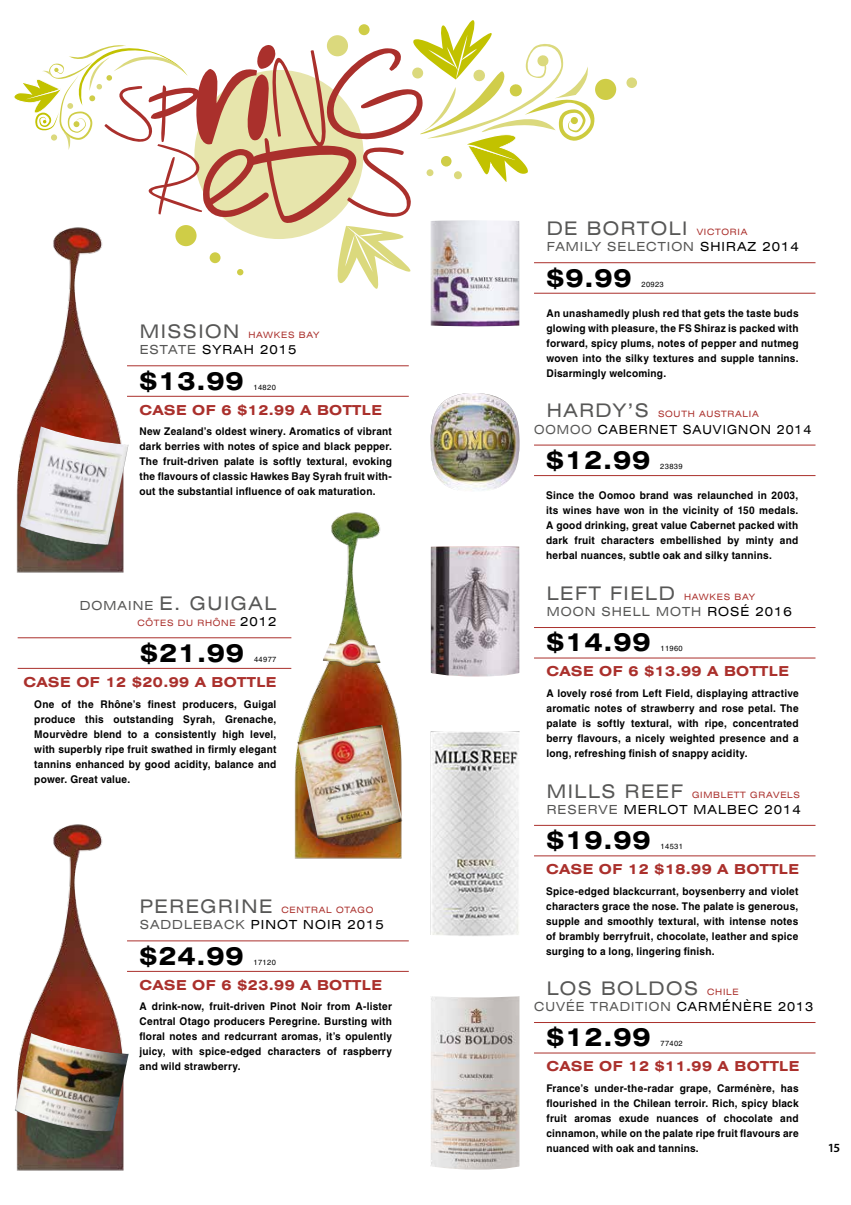
<style>
.page{position:relative;width:851px;height:1205px;background:#fff}
.page>*{position:absolute;margin:0;border:0;box-sizing:border-box;transform-origin:0 0}
.t1{font:700 expanded 25px "Swiss 721 BT";letter-spacing:.03em;color:#000}
.t2{font:expanded 18.75px "Swiss 721 BT";letter-spacing:.08em;color:#575756}
.t3{font:700 expanded 13.75px "Swiss 721 BT";letter-spacing:.03em;color:#aa302c}
.t4{font:expanded 12.5px "Swiss 721 BT";letter-spacing:.08em;color:#575756}
.t5{font:expanded 12.5px "Swiss 721 BT";letter-spacing:.08em;color:#000}
.t6{font:expanded 12.5px "Swiss 721 BT";letter-spacing:.08em;color:#000;scale:.95 1}
.t7{font:600 12.5px "Myriad Pro";color:#000}
.t8{font:700 10.62px/15px "Helvetica";letter-spacing:.02em;color:#000;text-align:justify;scale:.95 1}
.t9{font:expanded 8.75px "Swiss 721 BT";letter-spacing:.08em;color:#aa302c}
.t10{font:7.5px "Helvetica";letter-spacing:.05em;color:#000}
.s1{font-size:18.75px;color:#575756}
.s2{color:#575756}
.s3{font-size:12.5px}
.s4{font-size:12.5px;color:#000}
.s5{font-size:8.75px;color:#aa302c}
.s6{color:#000}
</style>
<div class="page">
<img style="left:430px;top:996px;width:89px;height:173px">
<img style="left:16px;top:824px;width:116px;height:347px">
<img style="left:287px;top:512px;width:116px;height:347px">
<img style="left:430px;top:731px;width:89px;height:205px">
<img style="left:430px;top:546px;width:89px;height:130px">
<img style="left:16px;top:291px;width:116px;height:282px">
<img style="left:20px;top:426px;width:108px;height:119px">
<hr style="left:534px;top:293px;width:281px;height:1px;background:#aa302c">
<hr style="left:534px;top:262px;width:281px;height:1px;background:#aa302c">
<hr style="left:534px;top:657px;width:281px;height:1px;background:#aa302c">
<hr style="left:534px;top:627px;width:281px;height:1px;background:#aa302c">
<hr style="left:534px;top:1052px;width:281px;height:1px;background:#aa302c">
<hr style="left:534px;top:1022px;width:281px;height:1px;background:#aa302c">
<hr style="left:534px;top:475px;width:281px;height:1px;background:#aa302c">
<hr style="left:534px;top:445px;width:281px;height:1px;background:#aa302c">
<hr style="left:534px;top:855px;width:281px;height:1px;background:#aa302c">
<hr style="left:534px;top:825px;width:281px;height:1px;background:#aa302c">
<div style="left:594px;top:79px;width:22px;height:21px;background:#cfcd47;border-radius:50%"></div>
<div style="left:626px;top:77px;width:11px;height:11px;background:#dbd97d;border-radius:50%"></div>
<svg style="left:14px;top:20px;width:584px;height:271px"></svg>
<hr style="left:127px;top:971px;width:282px;height:1px;background:#aa302c">
<hr style="left:127px;top:940px;width:282px;height:1px;background:#aa302c">
<hr style="left:127px;top:396px;width:282px;height:1px;background:#aa302c">
<hr style="left:127px;top:365px;width:282px;height:1px;background:#aa302c">
<hr style="left:18px;top:668px;width:273px;height:1px;background:#aa302c">
<hr style="left:18px;top:637px;width:273px;height:1px;background:#aa302c">
<img style="left:430px;top:220px;width:89px;height:106px">
<img style="left:430px;top:393px;width:89px;height:98px">
<img style="left:15px;top:1033px;width:114px;height:101px">
<img style="left:323px;top:639px;width:57px;height:28px">
<img style="left:297px;top:725px;width:105px;height:114px">
<p class="t9" style="left:140px;top:330px;width:181px"><span class="s1">MISSION</span> HAWKES BAY</p>
<p class="t5" style="left:140px;top:342px;width:158px"><span class="s2">ESTATE</span> SYRAH 2015</p>
<h1 class="t1" style="left:139px;top:366px;width:105px">$13.99</h1>
<p class="t10" style="left:253px;top:383px;width:24px">14820</p>
<p class="t3" style="left:139px;top:401px;width:244px">CASE OF 6 $12.99 A BOTTLE</p>
<p class="t8" style="left:139px;top:424px;width:267px">New Zealand’s oldest winery. Aromatics of vibrant dark berries with notes of spice and black pepper.<br>The fruit-driven palate is softly textural, evoking the flavours of classic Hawkes Bay Syrah fruit with&shy;out the substantial influence of oak maturation.</p>
<h2 class="t2" style="left:80px;top:592px;width:198px"><span class="s3">DOMAINE</span> E. GUIGAL</h2>
<p class="t9" style="left:137px;top:618px;width:140px">CÔTES DU RHÔNE <span class="s4">2012</span></p>
<h1 class="t1" style="left:140px;top:638px;width:105px">$21.99</h1>
<p class="t10" style="left:254px;top:655px;width:24px">44977</p>
<p class="t3" style="left:24px;top:674px;width:254px">CASE OF 12 $20.99 A BOTTLE</p>
<p class="t8" style="left:34px;top:696px;width:256px">One of the Rhône’s finest producers, Guigal produce this outstanding Syrah, Grenache, Mourvèdre blend to a consistently high level, with superbly ripe fruit swathed in firmly elegant tannins enhanced by good acidity, balance and power. Great value.</p>
<p class="t9" style="left:140px;top:905px;width:235px"><span class="s1">PEREGRINE</span> CENTRAL OTAGO</p>
<p class="t5" style="left:140px;top:917px;width:246px"><span class="s2">SADDLEBACK</span> PINOT NOIR 2015</p>
<h1 class="t1" style="left:139px;top:941px;width:105px">$24.99</h1>
<p class="t10" style="left:253px;top:958px;width:24px">17120</p>
<p class="t3" style="left:139px;top:976px;width:244px">CASE OF 6 $23.99 A BOTTLE</p>
<p class="t8" style="left:139px;top:999px;width:267px">A drink-now, fruit-driven Pinot Noir from A-lister Central Otago producers Peregrine. Bursting with floral notes and redcurrant aromas, it’s opulently juicy, with spice-edged characters of raspberry and wild strawberry.</p>
<h2 class="t2" style="left:546px;top:217px;width:202px">DE BORTOLI <span class="s5">VICTORIA</span></h2>
<p class="t4" style="left:546px;top:239px;width:253px">FAMILY SELECTION <span class="s6">SHIRAZ 2014</span></p>
<h1 class="t1" style="left:546px;top:263px;width:87px">$9.99</h1>
<p class="t10" style="left:641px;top:280px;width:24px">20923</p>
<p class="t8" style="left:546px;top:306px;width:267px">An unashamedly plush red that gets the taste buds glowing with pleasure, the FS Shiraz is packed with forward, spicy plums, notes of pepper and nutmeg woven into the silky textures and supple tannins.<br>Disarmingly welcoming.</p>
<p class="t9" style="left:546px;top:409px;width:213px"><span class="s1">HARDY’S</span> SOUTH AUSTRALIA</p>
<p class="t6" style="left:534px;top:422px;width:293px"><span class="s2">OOMOO</span> CABERNET SAUVIGNON 2014</p>
<h1 class="t1" style="left:546px;top:445px;width:106px">$12.99</h1>
<p class="t10" style="left:660px;top:462px;width:24px">23839</p>
<p class="t8" style="left:546px;top:488px;width:267px">Since the Oomoo brand was relaunched in 2003, its wines have won in the vicinity of 150 medals.<br>A good drinking, great value Cabernet packed with dark fruit characters embellished by minty and herbal nuances, subtle oak and silky tannins.</p>
<h2 class="t2" style="left:546px;top:582px;width:210px">LEFT FIELD <span class="s5">HAWKES BAY</span></h2>
<p class="t4" style="left:546px;top:604px;width:246px">MOON SHELL MOTH <span class="s6">ROSÉ 2016</span></p>
<h1 class="t1" style="left:546px;top:627px;width:106px">$14.99</h1>
<p class="t10" style="left:660px;top:644px;width:24px">11960</p>
<p class="t3" style="left:546px;top:663px;width:244px">CASE OF 6 $13.99 A BOTTLE</p>
<p class="t8" style="left:546px;top:685px;width:267px">A lovely rosé from Left Field, displaying attractive aromatic notes of strawberry and rose petal. The palate is softly textural, with ripe, concentrated berry flavours, a nicely weighted presence and a long, refreshing finish of snappy acidity.</p>
<p class="t9" style="left:546px;top:789px;width:255px"><span class="s1">MILLS REEF</span> GIMBLETT GRAVELS</p>
<p class="t5" style="left:546px;top:802px;width:255px"><span class="s2">RESERVE</span> MERLOT MALBEC 2014</p>
<h1 class="t1" style="left:546px;top:825px;width:106px">$19.99</h1>
<p class="t10" style="left:660px;top:842px;width:24px">14531</p>
<p class="t3" style="left:546px;top:861px;width:254px">CASE OF 12 $18.99 A BOTTLE</p>
<p class="t8" style="left:546px;top:883px;width:267px">Spice-edged blackcurrant, boysenberry and violet characters grace the nose. The palate is generous, supple and smoothly textural, with intense notes of brambly berryfruit, chocolate, leather and spice surging to a long, lingering finish.</p>
<h2 class="t2" style="left:546px;top:977px;width:193px">LOS BOLDOS <span class="s5">CHILE</span></h2>
<p class="t4" style="left:534px;top:999px;width:280px">CUVÉE TRADITION <span class="s6">CARMÉNÈRE 2013</span></p>
<h1 class="t1" style="left:546px;top:1022px;width:106px">$12.99</h1>
<p class="t10" style="left:660px;top:1039px;width:24px">77402</p>
<p class="t3" style="left:546px;top:1058px;width:254px">CASE OF 12 $11.99 A BOTTLE</p>
<p class="t8" style="left:546px;top:1080px;width:267px">France’s under-the-radar grape, Carménère, has flourished in the Chilean terroir. Rich, spicy black fruit aromas exude nuances of chocolate and cinnamon, while on the palate ripe fruit flavours are nuanced with oak and tannins.</p>
<p class="t7" style="left:827px;top:1139px;width:14px">15</p>
</div>
